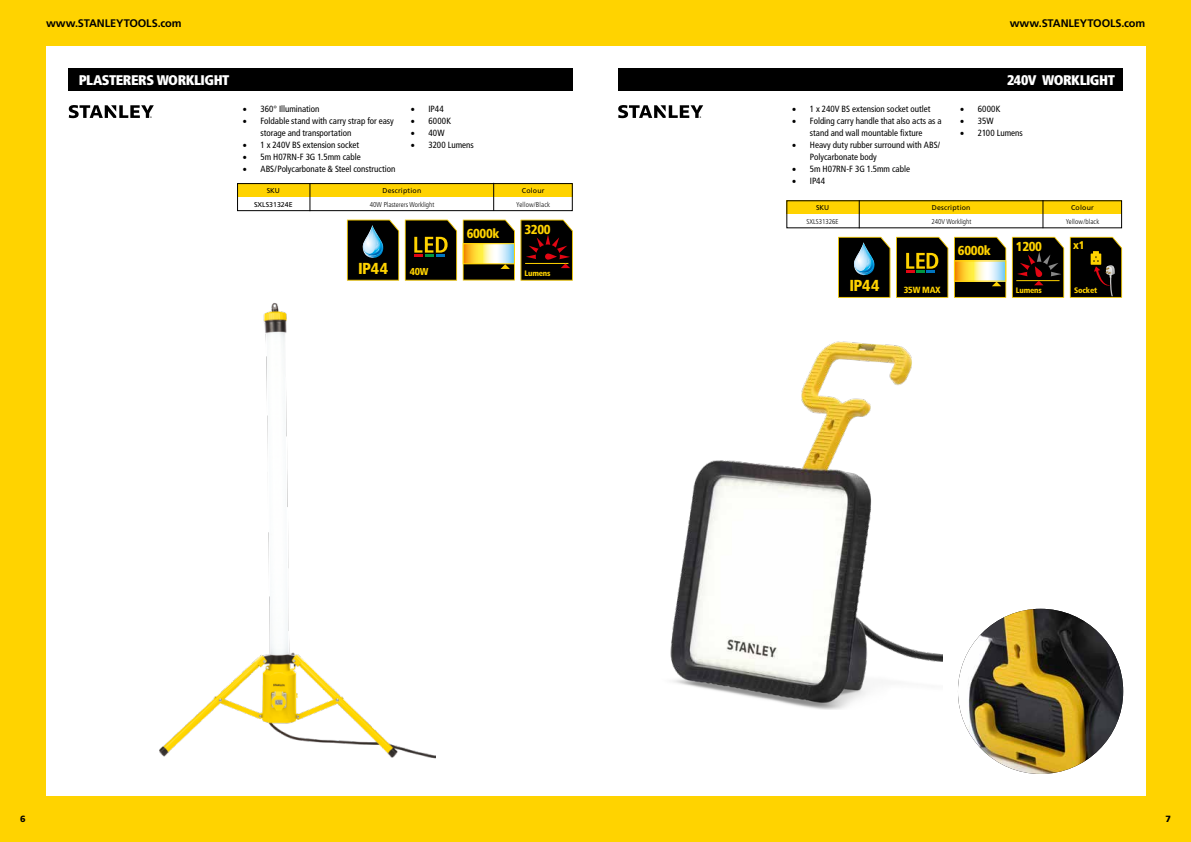
<style>
.page{position:relative;width:1191px;height:842px;background:#ffd300}
.page>*{position:absolute;margin:0;border:0;box-sizing:border-box;transform-origin:0 0}
.t1{font:900 condensed 15.9px "Frutiger LT Pro";letter-spacing:-.015em;color:#ffd300}
.t2{font:900 condensed 14px "Frutiger";letter-spacing:-.035em;color:#fff}
.t3{font:900 condensed 13px "Frutiger LT Pro";letter-spacing:-.025em;color:#ffd300}
.t4{font:900 condensed 11.2px "Frutiger LT Pro";color:#ffd300}
.t5{font:700 11px "Frutiger";letter-spacing:-.015em;color:#000}
.t6{font:900 condensed 10.1px "Frutiger LT Pro";color:#ffd300}
.t7{font:condensed 9px/12px "Frutiger";color:#000}
.t8{font:900 9px "Frutiger";color:#000}
.t9{font:900 condensed 8.9px "Frutiger LT Pro";letter-spacing:-.025em;color:#ffd300}
.t10{font:900 condensed 7.9px "Frutiger LT Pro";letter-spacing:-.025em;color:#ffd300}
.t11{font:300 condensed 7px "Frutiger";color:#000}
.t12{font:7px "Frutiger";letter-spacing:.025em;color:#000}
.t13{font:300 condensed 7px "Frutiger";letter-spacing:.025em;color:#000}
.t14{font:7px "Frutiger";color:#000}
.s1{font-family:"Minion Pro";font-stretch:normal;font-size:12px}
.s2{font-family:"Helvetica";font-stretch:normal}
</style>
<div class="page">
<div style="left:46px;top:46px;width:1099px;height:750px;background:#fff"></div>
<div style="left:618px;top:69px;width:504px;height:22px;background:#000"></div>
<svg style="left:618px;top:105px;width:85px;height:13px"></svg>
<div style="left:786px;top:200px;width:336px;height:14px;background:#ffd300"></div>
<svg style="left:859px;top:202px;width:1px;height:24px"></svg>
<svg style="left:1042px;top:202px;width:1px;height:24px"></svg>
<img style="left:670px;top:341px;width:272px;height:368px">
<svg style="left:1012px;top:237px;width:110px;height:61px;background:#302616"></svg>
<svg style="left:838px;top:237px;width:52px;height:61px;background:#232a24"></svg>
<svg style="left:954px;top:237px;width:52px;height:61px;background:#655e36"></svg>
<svg style="left:896px;top:237px;width:52px;height:61px;background:#272206"></svg>
<img style="left:958px;top:609px;width:165px;height:165px;border-radius:83px">
<div style="left:69px;top:69px;width:504px;height:22px;background:#000"></div>
<div style="left:237px;top:183px;width:336px;height:14px;background:#ffd300"></div>
<svg style="left:310px;top:185px;width:1px;height:24px"></svg>
<svg style="left:493px;top:185px;width:1px;height:24px"></svg>
<div style="left:237px;top:183px;width:336px;height:28px;border:1px solid #000"></div>
<svg style="left:69px;top:105px;width:85px;height:13px"></svg>
<img style="left:159px;top:303px;width:276px;height:456px">
<svg style="left:347px;top:220px;width:52px;height:61px;background:#232a25"></svg>
<svg style="left:463px;top:220px;width:110px;height:61px;background:#4e4229"></svg>
<svg style="left:405px;top:220px;width:52px;height:61px;background:#272207"></svg>
<p class="t5" style="left:46px;top:17px;width:137px">www.STANLEYTOOLS.com</p>
<p class="t5" style="left:1009px;top:17px;width:137px">www.STANLEYTOOLS.com</p>
<h2 class="t2" style="left:79px;top:72px;width:152px">PLASTERERS WORKLIGHT</h2>
<p class="t7" style="left:242px;top:103px;width:78px"><span class="s1">•</span> 360<span class="s2">°</span> Illumination</p>
<p class="t7" style="left:260px;top:115px;width:135px;text-indent:-18px"><span class="s1">•</span> Foldable stand with carry strap for easy storage and transportation</p>
<p class="t7" style="left:242px;top:139px;width:118px"><span class="s1">•</span> 1 x 240V BS extension socket</p>
<p class="t7" style="left:242px;top:151px;width:120px"><span class="s1">•</span> 5m H07RN-F 3G 1.5mm cable</p>
<p class="t7" style="left:242px;top:163px;width:155px"><span class="s1">•</span> ABS/Polycarbonate &amp; Steel construction</p>
<p class="t7" style="left:410px;top:103px;width:35px"><span class="s1">•</span> IP44</p>
<p class="t7" style="left:410px;top:115px;width:42px"><span class="s1">•</span> 6000K</p>
<p class="t7" style="left:410px;top:127px;width:36px"><span class="s1">•</span> 40W</p>
<p class="t7" style="left:410px;top:139px;width:65px"><span class="s1">•</span> 3200 Lumens</p>
<p class="t12" style="left:267px;top:186px;width:15px">SKU</p>
<p class="t12" style="left:382px;top:186px;width:40px">Description</p>
<p class="t12" style="left:522px;top:186px;width:24px">Colour</p>
<p class="t14" style="left:254px;top:200px;width:40px">SXLS31324E</p>
<p class="t11" style="left:370px;top:200px;width:66px">40W Plasterers Worklight</p>
<p class="t13" style="left:516px;top:200px;width:35px">Yellow/Black</p>
<h3 class="t3" style="left:467px;top:225px;width:34px">6000k</h3>
<h3 class="t3" style="left:524px;top:221px;width:28px">3200</h3>
<h1 class="t1" style="left:358px;top:259px;width:32px">IP44</h1>
<p class="t10" style="left:524px;top:269px;width:28px">Lumens</p>
<p class="t6" style="left:410px;top:266px;width:20px">40W</p>
<p class="t7" style="left:792px;top:103px;width:140px"><span class="s1">•</span> 1 x 240V BS extension socket outlet</p>
<p class="t7" style="left:792px;top:115px;width:151px;text-align:center"><span class="s1">•</span> Folding carry handle that also acts as a stand and wall mountable fixture</p>
<p class="t7" style="left:810px;top:139px;width:132px;text-indent:-18px"><span class="s1">•</span> Heavy duty rubber surround with ABS/<br>Polycarbonate body</p>
<p class="t7" style="left:792px;top:163px;width:120px"><span class="s1">•</span> 5m H07RN-F 3G 1.5mm cable</p>
<p class="t7" style="left:792px;top:175px;width:35px"><span class="s1">•</span> IP44</p>
<h2 class="t2" style="left:1007px;top:72px;width:109px">240V WORKLIGHT</h2>
<p class="t7" style="left:960px;top:103px;width:42px"><span class="s1">•</span> 6000K</p>
<p class="t7" style="left:960px;top:115px;width:35px"><span class="s1">•</span> 35W</p>
<p class="t7" style="left:960px;top:127px;width:64px"><span class="s1">•</span> 2100 Lumens</p>
<p class="t12" style="left:816px;top:203px;width:15px">SKU</p>
<p class="t12" style="left:932px;top:203px;width:40px">Description</p>
<p class="t12" style="left:1071px;top:203px;width:24px">Colour</p>
<p class="t11" style="left:806px;top:217px;width:34px">SXLS31326E</p>
<p class="t11" style="left:931px;top:217px;width:41px">240V Worklight</p>
<p class="t13" style="left:1065px;top:217px;width:35px">Yellow/black</p>
<h1 class="t1" style="left:849px;top:276px;width:32px">IP44</h1>
<p class="t9" style="left:903px;top:284px;width:39px">35W MAX</p>
<h3 class="t3" style="left:958px;top:243px;width:34px">6000k</h3>
<h3 class="t3" style="left:1015px;top:238px;width:28px">1200</h3>
<p class="t10" style="left:1015px;top:286px;width:28px">Lumens</p>
<p class="t4" style="left:1073px;top:238px;width:13px">x1</p>
<p class="t10" style="left:1074px;top:285px;width:25px">Socket</p>
<p class="t8" style="left:20px;top:814px;width:7px">6</p>
<p class="t8" style="left:1165px;top:814px;width:7px">7</p>
</div>
